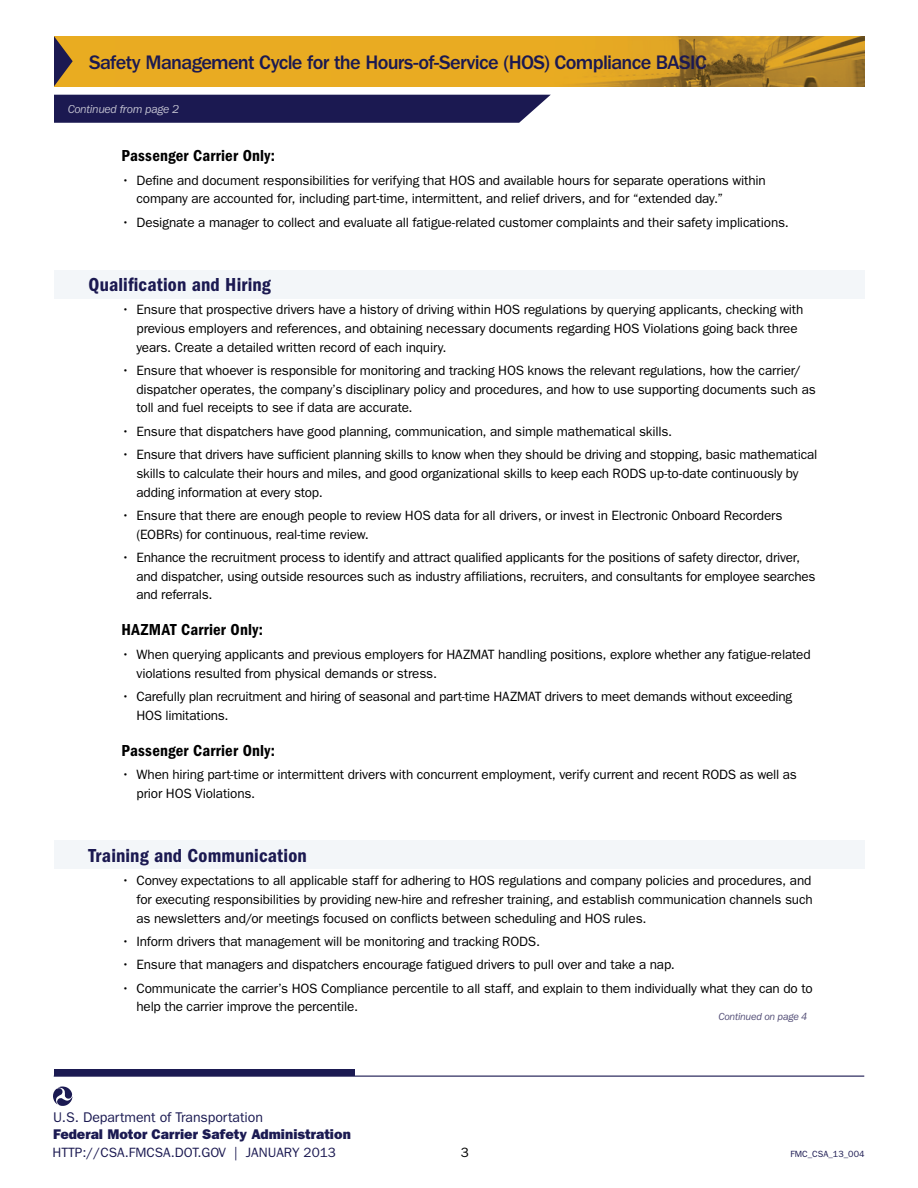
<style>
.page{position:relative;width:918px;height:1188px;background:#fff}
.page>*{position:absolute;margin:0;border:0;box-sizing:border-box;transform-origin:0 0}
.t1{font:500 20.25px "ITC Franklin Gothic Std";letter-spacing:-.035em;color:#1b1951}
.t2{font:19.5px "ITC Franklin Gothic Std Dm Cd";letter-spacing:.005em;color:#1b1951}
.t3{font:16.5px "ITC Franklin Gothic Std Dm Cd";letter-spacing:.015em;color:#000}
.t4{font:14.1px "ITC Franklin Gothic Std Hvy";color:#1b1a52}
.t5{font:14.1px "ITC Franklin Gothic Std";letter-spacing:-.005em;color:#1b1a52}
.bullets{font:13.5px/18.8px "ITC Franklin Gothic Std";letter-spacing:-.01em;color:#000}
.bullets_w_indent_sub{font:13.5px/18.8px "ITC Franklin Gothic Std";letter-spacing:-.015em;color:#000}
.t6{font:13.5px "ITC Franklin Gothic Std";color:#1b1951}
.t7{font:italic 12px "ITC Franklin Gothic Std";letter-spacing:-.025em;color:#fff}
.t8{font:italic 10.5px "ITC Franklin Gothic Std";letter-spacing:-.02em;color:#524d76}
.t9{font:9px "ITC Franklin Gothic Std";color:#1b1951}
</style>
<div class="page">
<svg style="left:53px;top:1086px;width:20px;height:20px"></svg>
<div style="left:54px;top:1069px;width:300px;height:7px;background:#1b1a52"></div>
<hr style="left:54px;top:1076px;width:810px;height:1px;background:#1b1a52">
<div style="left:54px;top:36px;width:594px;height:50px;background:#e9ac21"></div>
<svg style="left:54px;top:36px;width:19px;height:50px"></svg>
<img style="left:575px;top:36px;width:290px;height:50px">
<div style="left:54px;top:270px;width:811px;height:28px;background:#f3f6f9"></div>
<div style="left:54px;top:841px;width:811px;height:28px;background:#f3f6f9"></div>
<div style="left:54px;top:95px;width:497px;height:28px;background:#1b1951"></div>
<h1 class="t1" style="left:89px;top:51px;width:619px">Safety Management Cycle for the Hours-of-Service (HOS) Compliance BASIC</h1>
<p class="t7" style="left:68px;top:103px;width:113px">Continued from page 2</p>
<p class="t3" style="left:122px;top:146px;width:155px">Passenger Carrier Only:</p>
<p class="bullets" style="left:136px;top:171px;width:631px;text-indent:-15px">• Define and document responsibilities for verifying that HOS and available hours for separate operations within company are accounted for, including part-time, intermittent, and relief drivers, and for “extended day.”</p>
<p class="bullets" style="left:121px;top:213px;width:669px">• Designate a manager to collect and evaluate all fatigue-related customer complaints and their safety implications.</p>
<p class="t2" style="left:88px;top:273px;width:184px">Qualification and Hiring</p>
<p class="bullets" style="left:136px;top:300px;width:668px;text-indent:-15px">• Ensure that prospective drivers have a history of driving within HOS regulations by querying applicants, checking with previous employers and references, and obtaining necessary documents regarding HOS Violations going back three years. Create a detailed written record of each inquiry.</p>
<p class="bullets" style="left:136px;top:361px;width:681px;text-indent:-15px">• Ensure that whoever is responsible for monitoring and tracking HOS knows the relevant regulations, how the carrier/ dispatcher operates, the company’s disciplinary policy and procedures, and how to use supporting documents such as toll and fuel receipts to see if data are accurate.</p>
<p class="bullets" style="left:121px;top:422px;width:552px">• Ensure that dispatchers have good planning, communication, and simple mathematical skills.</p>
<p class="bullets" style="left:136px;top:445px;width:682px;text-indent:-15px">• Ensure that drivers have sufficient planning skills to know when they should be driving and stopping, basic mathematical skills to calculate their hours and miles, and good organizational skills to keep each RODS up-to-date continuously by adding information at every stop.</p>
<p class="bullets" style="left:136px;top:506px;width:648px;text-indent:-15px">• Ensure that there are enough people to review HOS data for all drivers, or invest in Electronic Onboard Recorders (EOBRs) for continuous, real-time review.</p>
<p class="bullets_w_indent_sub" style="left:136px;top:548px;width:681px;text-indent:-15px">• Enhance the recruitment process to identify and attract qualified applicants for the positions of safety director, driver, and dispatcher, using outside resources such as industry affiliations, recruiters, and consultants for employee searches and referrals.</p>
<p class="t3" style="left:122px;top:621px;width:143px">HAZMAT Carrier Only:</p>
<p class="bullets" style="left:136px;top:645px;width:676px;text-indent:-15px">• When querying applicants and previous employers for HAZMAT handling positions, explore whether any fatigue-related violations resulted from physical demands or stress.</p>
<p class="bullets_w_indent_sub" style="left:136px;top:687px;width:657px;text-indent:-15px">• Carefully plan recruitment and hiring of seasonal and part-time HAZMAT drivers to meet demands without exceeding<br>HOS limitations.</p>
<p class="t3" style="left:122px;top:741px;width:155px">Passenger Carrier Only:</p>
<p class="bullets" style="left:136px;top:765px;width:662px;text-indent:-15px">• When hiring part-time or intermittent drivers with concurrent employment, verify current and recent RODS as well as prior HOS Violations.</p>
<p class="t2" style="left:88px;top:844px;width:220px">Training and Communication</p>
<p class="bullets" style="left:136px;top:871px;width:678px;text-align:justify;text-indent:-15px">• Convey expectations to all applicable staff for adhering to HOS regulations and company policies and procedures, and for executing responsibilities by providing new-hire and refresher training, and establish communication channels such as newsletters and/or meetings focused on conflicts between scheduling and HOS rules.</p>
<p class="bullets" style="left:121px;top:932px;width:420px">• Inform drivers that management will be monitoring and tracking RODS.</p>
<p class="bullets" style="left:121px;top:955px;width:555px">• Ensure that managers and dispatchers encourage fatigued drivers to pull over and take a nap.</p>
<p class="bullets" style="left:136px;top:979px;width:678px;text-indent:-15px">• Communicate the carrier’s HOS Compliance percentile to all staff, and explain to them individually what they can do to help the carrier improve the percentile.</p>
<p class="t8" style="left:718px;top:1010px;width:91px">Continued on page 4</p>
<p class="t5" style="left:53px;top:1109px;width:211px">U.S. Department of Transportation</p>
<p class="t4" style="left:53px;top:1125px;width:299px">Federal Motor Carrier Safety Administration</p>
<p class="t6" style="left:53px;top:1144px;width:285px">HTTP://CSA.FMCSA.DOT.GOV | JANUARY 2013</p>
<p class="t9" style="left:790px;top:1148px;width:75px">FMC_CSA_13_004</p>
<p class="bullets" style="left:461px;top:1143px;width:10px">3</p>
</div>
